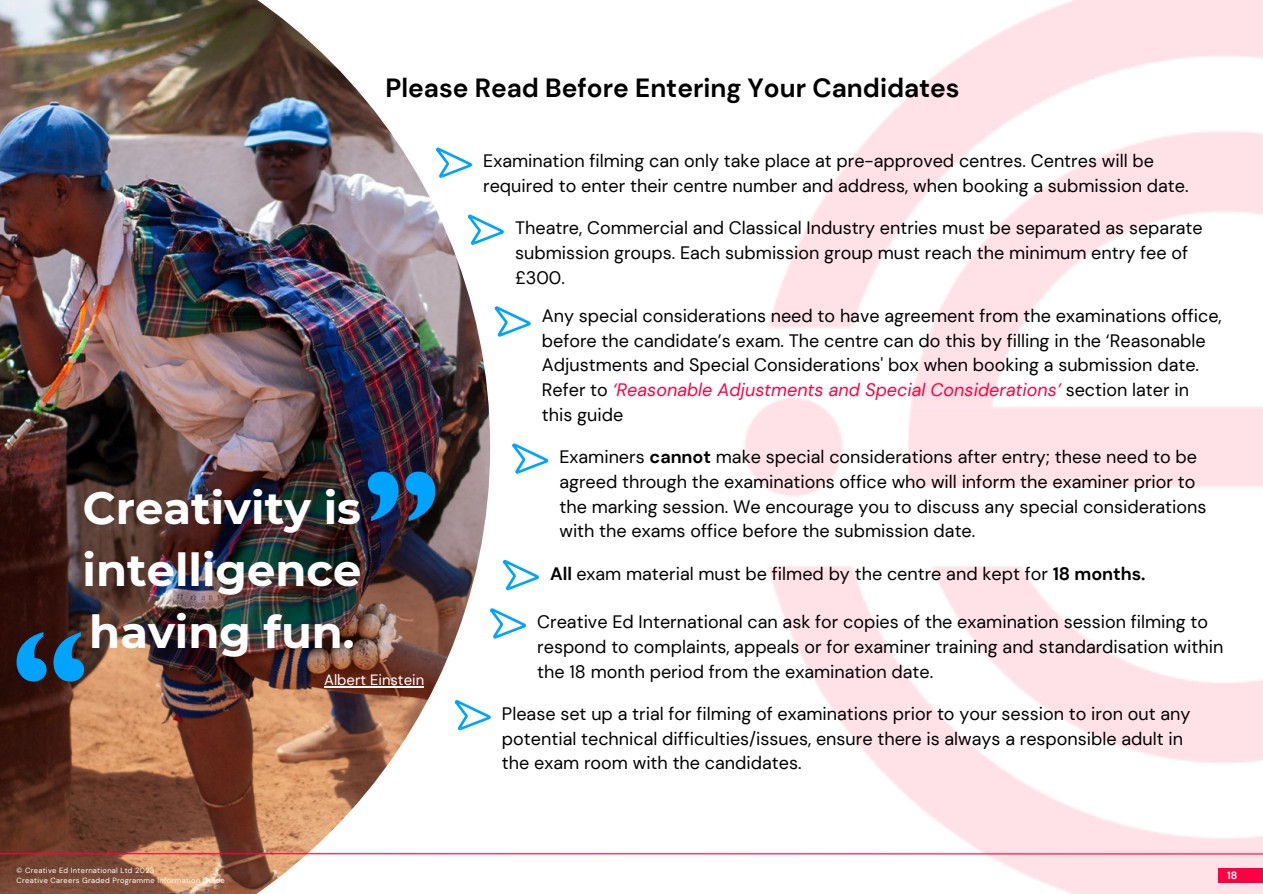
<style>
.page{position:relative;width:1263px;height:894px;background:#fff}
.page>*{position:absolute;margin:0;border:0;box-sizing:border-box;transform-origin:0 0}
.t1{font:700 45px/61.8px "Montserrat";color:#fff;text-align:justify}
.t2{font:700 26.25px "DM Sans";color:#000}
.t3{font:18px/24.8px "DM Sans";color:#000}
.t4{font:14.85px "DM Sans";color:#fff}
.t5{font:700 10.65px "DM Sans";color:#fff}
.t6{font:7.5px "DM Sans";letter-spacing:.04em;color:#fff}
.s1{font-style:italic;color:#fe0042}
.s2{font-weight:700}
</style>
<div class="page">
<img style="left:0;top:0;width:490px;height:893px">
<img style="left:741px;top:0;width:522px;height:893px">
<hr style="left:0;top:852px;width:1263px;height:2px;background:#fe0042">
<div style="left:1218px;top:867px;width:44px;height:15px;background:#fe0042"></div>
<svg style="left:17px;top:632px;width:67px;height:49px;background:#176393"></svg>
<svg style="left:368px;top:471px;width:67px;height:50px;background:#13649e"></svg>
<hr style="left:324px;top:686px;width:100px;height:1px;background:#fff">
<svg style="left:435px;top:147px;width:37px;height:31px"></svg>
<svg style="left:467px;top:214px;width:37px;height:31px"></svg>
<svg style="left:494px;top:306px;width:37px;height:31px"></svg>
<svg style="left:512px;top:443px;width:37px;height:31px"></svg>
<svg style="left:503px;top:560px;width:36px;height:30px"></svg>
<svg style="left:489px;top:607px;width:37px;height:32px"></svg>
<svg style="left:454px;top:699px;width:37px;height:31px"></svg>
<p class="t2" style="left:385px;top:71px;width:576px">Please Read Before Entering Your Candidates</p>
<p class="t1" style="left:83px;top:476px;width:280px">Creativity is intelligence having fun.</p>
<p class="t4" style="left:324px;top:670px;width:101px">Albert Einstein</p>
<p class="t6" style="left:17px;top:865px;width:139px">©️ Creative Ed International Ltd 2023</p>
<p class="t6" style="left:17px;top:875px;width:210px">Creative Careers Graded Programme Information Guide</p>
<p class="t3" style="left:483px;top:149px;width:707px">Examination filming can only take place at pre-approved centres. Centres will be required to enter their centre number and address, when booking a submission date.</p>
<p class="t3" style="left:515px;top:216px;width:689px">Theatre, Commercial and Classical Industry entries must be separated as separate submission groups. Each submission group must reach the minimum entry fee of £300.</p>
<p class="t3" style="left:542px;top:303px;width:681px">Any special considerations need to have agreement from the examinations office, before the candidate’s exam. The centre can do this by filling in the ‘Reasonable Adjustments and Special Considerations' box when booking a submission date.<br>Refer to <span class="s1">‘Reasonable Adjustments and Special Considerations’</span> section later in</p>
<p class="t3" style="left:542px;top:402px;width:83px">this guide</p>
<p class="t3" style="left:559px;top:444px;width:649px">Examiners <span class="s2">cannot</span> make special considerations after entry; these need to be agreed through the examinations office who will inform the examiner prior to the marking session. We encourage you to discuss any special considerations with the exams office before the submission date.</p>
<p class="t3" style="left:550px;top:561px;width:597px"><span class="s2">All</span> exam material must be filmed by the centre and kept for <span class="s2">18 months.</span></p>
<p class="t3" style="left:537px;top:609px;width:687px">Creative Ed International can ask for copies of the examination session filming to respond to complaints, appeals or for examiner training and standardisation within the 18 month period from the examination date.</p>
<p class="t3" style="left:502px;top:701px;width:690px">Please set up a trial for filming of examinations prior to your session to iron out any potential technical difficulties/issues, ensure there is always a responsible adult in the exam room with the candidates.</p>
<p class="t5" style="left:1227px;top:867px;width:12px">18</p>
</div>
